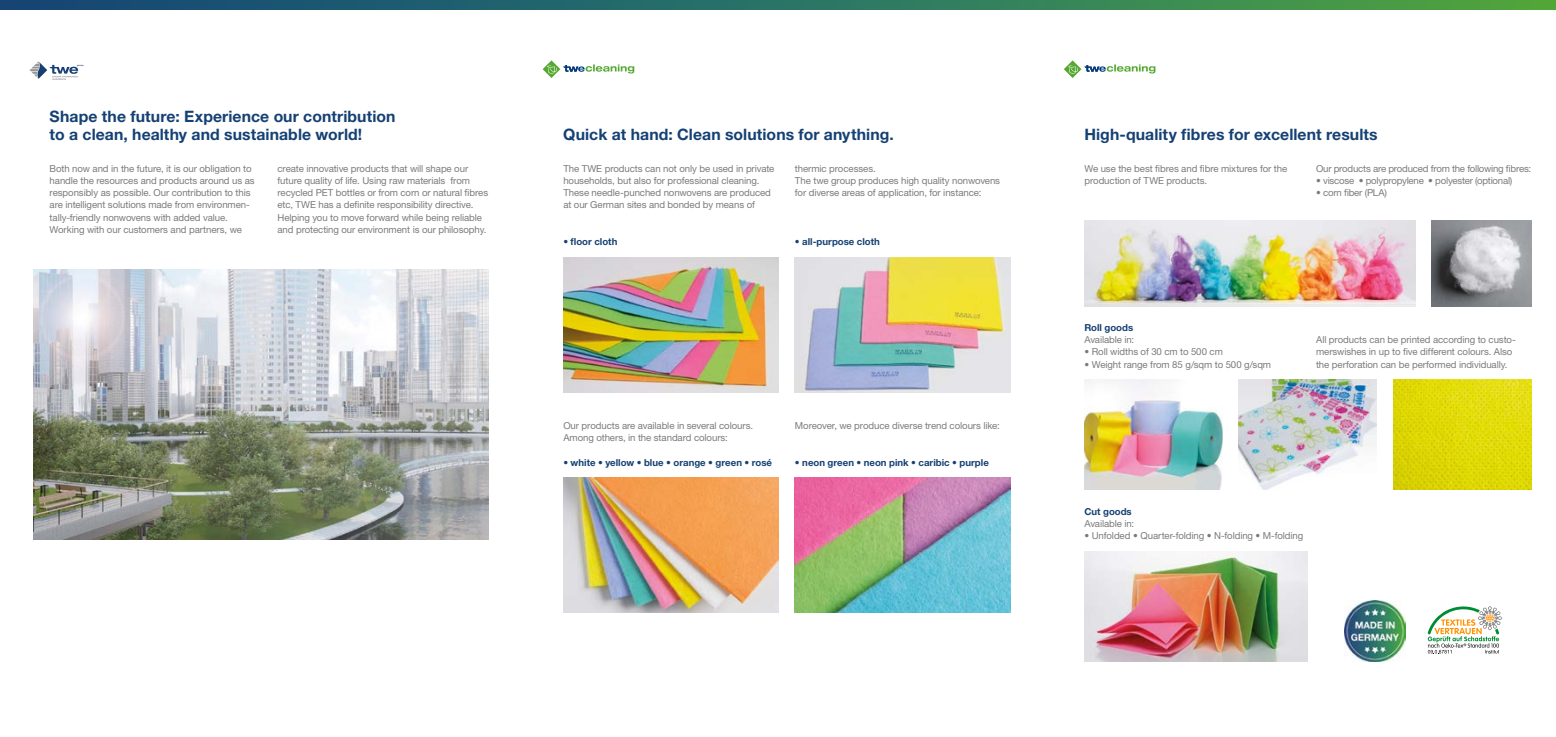
<style>
.page{position:relative;width:1556px;height:737px;background:#fff}
.page>*{position:absolute;margin:0;border:0;box-sizing:border-box;transform-origin:0 0}
.t1{font:700 15.75px/18.9px "Helvetica Neue LT Std";letter-spacing:.005em;color:#154073}
.t2{font:9.62px/12.2px "Helvetica Neue LT Std";letter-spacing:-.01em;color:#7c7b7b}
.t3{font:700 9.62px "Helvetica Neue LT Std";color:#154073}
</style>
<div class="page">
<svg style="left:0;top:0;width:1555px;height:10px;background:#2d7460"></svg>
<img style="left:33px;top:270px;width:456px;height:269px">
<svg style="left:30px;top:61px;width:53px;height:19px"></svg>
<svg style="left:1064px;top:60px;width:91px;height:18px"></svg>
<svg style="left:542px;top:60px;width:92px;height:18px"></svg>
<img style="left:563px;top:478px;width:215px;height:135px">
<img style="left:563px;top:257px;width:215px;height:135px">
<img style="left:795px;top:478px;width:214px;height:135px">
<img style="left:795px;top:257px;width:214px;height:135px">
<img style="left:1084px;top:380px;width:138px;height:109px">
<img style="left:1393px;top:380px;width:137px;height:109px">
<img style="left:1431px;top:221px;width:99px;height:85px">
<img style="left:1084px;top:220px;width:331px;height:86px">
<img style="left:1238px;top:380px;width:138px;height:109px">
<svg style="left:1427px;top:606px;width:74px;height:48px"></svg>
<img style="left:1084px;top:551px;width:223px;height:110px">
<img style="left:1344px;top:600px;width:61px;height:62px">
<h1 class="t1" style="left:50px;top:106px;width:347px">Shape the future: Experience our contribution to a clean, healthy and sustainable world!</h1>
<p class="t2" style="left:50px;top:162px;width:206px">Both now and in the future, it is our obligation to handle the resources and products around us as responsibly as possible. Our contribution to this are intelligent solutions made from environmen&shy;tally-friendly nonwovens with added value.<br>Working with our customers and partners, we</p>
<p class="t2" style="left:277px;top:162px;width:212px">create innovative products that will shape our future quality of life. Using raw materials from recycled PET bottles or from corn or natural fibres etc, TWE has a definite responsibility directive.<br>Helping you to move forward while being reliable and protecting our environment is our philosophy.</p>
<h1 class="t1" style="left:563px;top:125px;width:332px">Quick at hand: Clean solutions for anything.</h1>
<h1 class="t1" style="left:1084px;top:125px;width:295px">High-quality fibres for excellent results</h1>
<p class="t2" style="left:795px;top:162px;width:207px">thermic processes.<br>The twe group produces high quality nonwovens for diverse areas of application, for instance:</p>
<p class="t2" style="left:1315px;top:162px;width:216px">Our products are produced from the following fibres:</p>
<p class="t2" style="left:1084px;top:162px;width:204px">We use the best fibres and fibre mixtures for the production of TWE products.</p>
<p class="t2" style="left:563px;top:162px;width:212px">The TWE products can not only be used in private households, but also for professional cleaning.<br>These needle-punched nonwovens are produced at our German sites and bonded by means of</p>
<p class="t2" style="left:1315px;top:174px;width:198px">• viscose • polypropylene • polyester (optional)</p>
<p class="t2" style="left:1315px;top:186px;width:72px">• corn fiber (PLA)</p>
<p class="t3" style="left:563px;top:236px;width:56px">• floor cloth</p>
<p class="t3" style="left:795px;top:236px;width:86px">• all-purpose cloth</p>
<p class="t2" style="left:563px;top:419px;width:191px">Our products are available in several colours.<br>Among others, in the standard colours:</p>
<p class="t3" style="left:563px;top:456px;width:210px">• white • yellow • blue • orange • green • rosé</p>
<p class="t2" style="left:795px;top:419px;width:206px">Moreover, we produce diverse trend colours like:</p>
<p class="t3" style="left:795px;top:456px;width:195px">• neon green • neon pink • caribic • purple</p>
<p class="t3" style="left:1084px;top:321px;width:50px">Roll goods</p>
<p class="t2" style="left:1084px;top:333px;width:51px">Available in:</p>
<p class="t2" style="left:1084px;top:346px;width:140px">• Roll widths of 30 cm to 500 cm</p>
<p class="t2" style="left:1084px;top:358px;width:188px">• Weight range from 85 g/sqm to 500 g/sqm</p>
<p class="t2" style="left:1315px;top:333px;width:201px">All products can be printed according to custo&shy;merswishes in up to five different colours. Also the perforation can be performed individually.</p>
<p class="t3" style="left:1084px;top:505px;width:49px">Cut goods</p>
<p class="t2" style="left:1084px;top:517px;width:51px">Available in:</p>
<p class="t2" style="left:1084px;top:529px;width:220px">• Unfolded • Quarter-folding • N-folding • M-folding</p>
</div>
